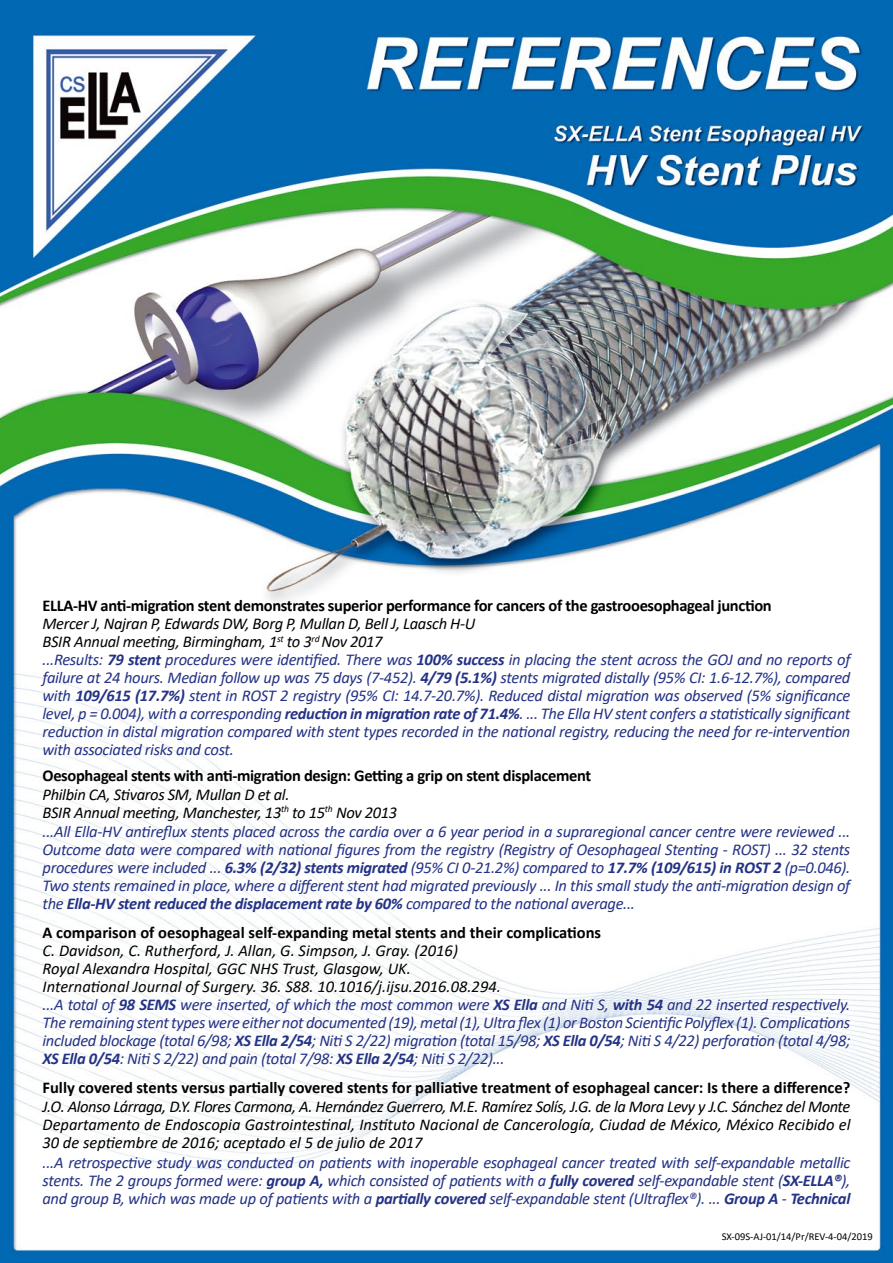
<style>
.page{position:relative;width:893px;height:1263px;background:#fff}
.page>*{position:absolute;margin:0;border:0;box-sizing:border-box;transform-origin:0 0}
.t1{font:italic 16.5px/18px "Calibri";letter-spacing:-.02em;color:#243285}
.t2{font:700 16.5px "Calibri";letter-spacing:-.015em;color:#000}
.t3{font:italic 16.5px/18px "Calibri";letter-spacing:-.02em;color:#000}
.t4{font:10.5px "Calibri";color:#000}
.s1{color:#000}
.s2{font-weight:700}
</style>
<div class="page">
<img style="left:0;top:0;width:893px;height:1263px">
<div style="left:27px;top:639px;width:838px;height:132px;background:#fff"></div>
<div style="left:43px;top:770px;width:565px;height:32px;background:#fff"></div>
<div style="left:28px;top:755px;width:577px;height:44px;background:#fff"></div>
<div style="left:28px;top:774px;width:383px;height:62px;background:#fff"></div>
<div style="left:28px;top:811px;width:837px;height:116px;background:#fff"></div>
<div style="left:43px;top:927px;width:575px;height:32px;background:#fff"></div>
<div style="left:28px;top:912px;width:587px;height:44px;background:#fff"></div>
<div style="left:28px;top:930px;width:484px;height:80px;background:#fff"></div>
<svg style="left:28px;top:983px;width:836px;height:83px"></svg>
<div style="left:42px;top:998px;width:808px;height:69px;background:#fff"></div>
<div style="left:28px;top:1066px;width:837px;height:44px;background:#fff"></div>
<div style="left:43px;top:1101px;width:825px;height:68px;background:#fff"></div>
<div style="left:28px;top:1086px;width:837px;height:79px;background:#fff"></div>
<p class="t2" style="left:43px;top:593px;width:731px">ELLA-HV anti-migration stent demonstrates superior performance for cancers of the gastrooesophageal junction</p>
<p class="t1" style="left:43px;top:614px;width:809px"><span class="s1">Mercer J, Najran P, Edwards DW, Borg P, Mullan D, Bell J, Laasch H-U<br>BSIR Annual meeting, Birmingham, 1</span><sup>st</sup> <span class="s1">to 3</span><sup>rd</sup> <span class="s1">Nov 2017<br></span>...Results: <span class="s2">79 stent</span> procedures were identified. There was <span class="s2">100% success</span> in placing the stent across the GOJ and no reports of failure at 24 hours. Median follow up was 75 days (7-452). <span class="s2">4/79 (5.1%)</span> stents migrated distally (95% CI: 1.6-12.7%), compared with <span class="s2">109/615 (17.7%)</span> stent in ROST 2 registry (95% CI: 14.7-20.7%). Reduced distal migration was observed (5% significance level, p = 0.004), with a corresponding <span class="s2">reduction in migration rate of 71.4%</span>. ... The Ella HV stent confers a statistically significant reduction in distal migration compared with stent types recorded in the national registry, reducing the need for re-intervention with associated risks and cost.</p>
<p class="t2" style="left:43px;top:764px;width:550px">Oesophageal stents with anti-migration design: Getting a grip on stent displacement</p>
<p class="t3" style="left:43px;top:785px;width:356px">Philbin CA, Stivaros SM, Mullan D et al.<br>BSIR Annual meeting, Manchester, 13<sup>th</sup> to 15<sup>th</sup> Nov 2013</p>
<p class="t1" style="left:43px;top:822px;width:809px;text-align:justify">...All Ella-HV antireflux stents placed across the cardia over a 6 year period in a supraregional cancer centre were reviewed ...<br>Outcome data were compared with national figures from the registry (Registry of Oesophageal Stenting - ROST) ... 32 stents procedures were included ... <span class="s2">6.3% (2/32) stents migrated</span> (95% CI 0-21.2%) compared to <span class="s2">17.7% (109/615) in ROST 2</span> (p=0.046).<br>Two stents remained in place, where a different stent had migrated previously ... In this small study the anti-migration design of the <span class="s2">Ella-HV stent reduced the displacement rate by 60%</span> compared to the national average...</p>
<p class="t2" style="left:43px;top:921px;width:560px">A comparison of oesophageal self-expanding metal stents and their complications</p>
<p class="t1" style="left:43px;top:941px;width:809px"><span class="s1">C. Davidson, C. Rutherford, J. Allan, G. Simpson, J. Gray. (2016)<br>Royal Alexandra Hospital, GGC NHS Trust, Glasgow, UK.<br>International Journal of Surgery. 36. S88. 10.1016/j.ijsu.2016.08.294.<br></span>...A total of <span class="s2">98 SEMS</span> were inserted, of which the most common were <span class="s2">XS Ella</span> and Niti S, <span class="s2">with 54</span> and 22 inserted respectively.<br>The remaining stent types were either not documented (19), metal (1), Ultra flex (1) or Boston Scientific Polyflex (1). Complications included blockage (total 6/98; <span class="s2">XS Ella 2/54</span>; Niti S 2/22) migration (total 15/98; <span class="s2">XS Ella 0/54</span>; Niti S 4/22) perforation (total 4/98; <span class="s2">XS Ella 0/54</span>: Niti S 2/22) and pain (total 7/98: <span class="s2">XS Ella 2/54</span>; Niti S 2/22)...</p>
<p class="t2" style="left:43px;top:1075px;width:809px">Fully covered stents versus partially covered stents for palliative treatment of esophageal cancer: Is there a difference?</p>
<p class="t3" style="left:43px;top:1097px;width:809px;text-align:justify">J.O. Alonso Lárraga, D.Y. Flores Carmona, A. Hernández Guerrero, M.E. Ramírez Solís, J.G. de la Mora Levy y J.C. Sánchez del Monte Departamento de Endoscopia Gastrointestinal, Instituto Nacional de Cancerología, Ciudad de México, México Recibido el 30 de septiembre de 2016; aceptado el 5 de julio de 2017</p>
<p class="t1" style="left:43px;top:1152px;width:809px;text-align:justify">...A retrospective study was conducted on patients with inoperable esophageal cancer treated with self-expandable metallic stents. The 2 groups formed were: <span class="s2">group A,</span> which consisted of patients with a <span class="s2">fully covered</span> self-expandable stent (<span class="s2">SX-ELLA®</span>), and group B, which was made up of patients with a <span class="s2">partially covered</span> self-expandable stent (Ultraflex®). ... <span class="s2">Group A</span> - <span class="s2">Technical</span></p>
<p class="t4" style="left:722px;top:1229px;width:152px">SX-09S-AJ-01/14/Pr/REV-4-04/2019</p>
</div>
